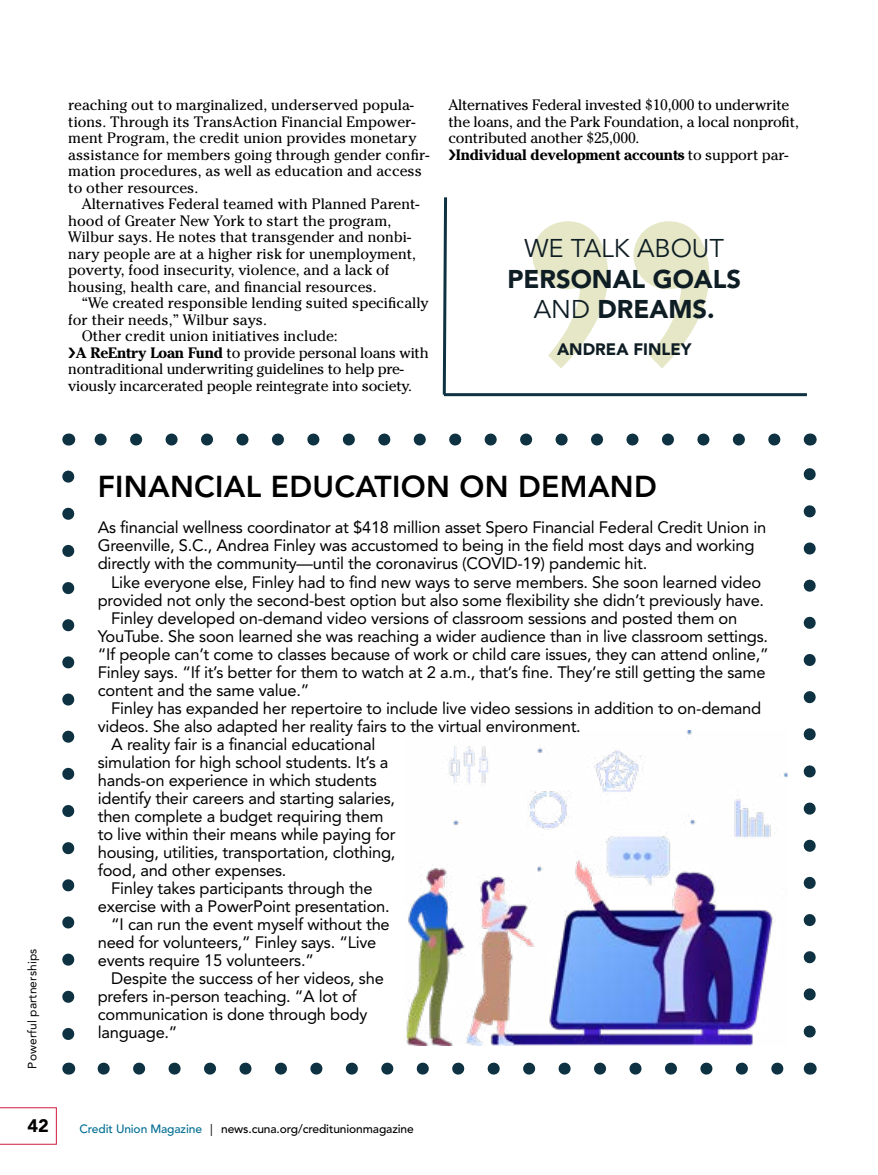
<style>
.page{position:relative;width:878px;height:1175px;background:#fff}
.page>*{position:absolute;margin:0;border:0;box-sizing:border-box;transform-origin:0 0}
.t1{font:800 30px "Avenir LT Std";letter-spacing:.01em;color:#000}
.t2{font:900 25.5px/30.6px "Avenir LT Std";color:#0f1e25;text-align:center}
.t3{font:25.5px "Avenir LT Std";color:#0f1e25}
.t4{font:900 18px "Avenir LT Std";color:#000}
.t5{font:16.5px/18px "Avenir LT Std";letter-spacing:-.015em;color:#000}
.t6{font:900 16.5px "Avenir LT Std";color:#0f1e25}
.t7{font:15px/16.5px "Cheltenham Std";color:#000}
.t8{font:700 15px "Cheltenham Std";letter-spacing:-.015em;color:#000}
.t9{font:500 12px "Avenir LT Std";letter-spacing:-.01em;color:#000}
.t10{font:12px "Avenir LT Std";letter-spacing:.01em;color:#000}
.s1{font-weight:700}
.s2{font-weight:400}
.s3{color:#006d92}
</style>
<div class="page">
<svg style="left:0;top:1107px;width:57px;height:37px"></svg>
<img style="left:405px;top:730px;width:382px;height:315px">
<svg style="left:62px;top:476px;width:12px;height:564px"></svg>
<svg style="left:104px;top:1062px;width:680px;height:12px"></svg>
<svg style="left:803px;top:468px;width:12px;height:563px"></svg>
<svg style="left:94px;top:433px;width:680px;height:12px"></svg>
<svg style="left:68px;top:1062px;width:1px;height:12px"></svg>
<svg style="left:809px;top:1062px;width:1px;height:12px"></svg>
<svg style="left:809px;top:433px;width:1px;height:12px"></svg>
<svg style="left:68px;top:433px;width:1px;height:12px"></svg>
<svg style="left:532px;top:221px;width:177px;height:147px"></svg>
<svg style="left:442px;top:197px;width:6px;height:200px"></svg>
<hr style="left:444px;top:393px;width:362px;height:3px;background:#0e3241">
<p class="t7" style="left:68px;top:97px;width:363px">reaching out to marginalized, underserved popula&shy;tions. Through its TransAction Financial Empower&shy;ment Program, the credit union provides monetary assistance for members going through gender confir&shy;mation procedures, as well as education and access to other resources.</p>
<p class="t7" style="left:68px;top:196px;width:352px;text-indent:14px">Alternatives Federal teamed with Planned Parent&shy;hood of Greater New York to start the program, Wilbur says. He notes that transgender and nonbi&shy;nary people are at a higher risk for unemployment, poverty, food insecurity, violence, and a lack of housing, health care, and financial resources.</p>
<p class="t7" style="left:82px;top:295px;width:348px">“We created responsible lending suited specifically</p>
<p class="t7" style="left:68px;top:311px;width:200px">for their needs,” Wilbur says.</p>
<p class="t7" style="left:82px;top:328px;width:257px">Other credit union initiatives include:</p>
<p class="t7" style="left:76px;top:344px;width:354px"><span class="s1">A ReEntry Loan Fund</span> to provide personal loans with</p>
<p class="t7" style="left:68px;top:361px;width:337px">nontraditional underwriting guidelines to help pre-</p>
<p class="t7" style="left:68px;top:377px;width:345px">viously incarcerated people reintegrate into society.</p>
<p class="t7" style="left:448px;top:97px;width:342px">Alternatives Federal invested $10,000 to underwrite</p>
<p class="t7" style="left:448px;top:113px;width:352px">the loans, and the Park Foundation, a local nonprofit,</p>
<p class="t7" style="left:448px;top:130px;width:193px">contributed another $25,000.</p>
<p class="t8" style="left:456px;top:146px;width:334px">Individual development accounts <span class="s2">to support par-</span></p>
<h2 class="t3" style="left:524px;top:234px;width:201px">WE TALK ABOUT</h2>
<h2 class="t2" style="left:507px;top:263px;width:235px">PERSONAL GOALS<br><span class="s2">AND</span> DREAMS.</h2>
<p class="t6" style="left:557px;top:339px;width:136px">ANDREA FINLEY</p>
<p class="t10" style="left:25px;top:1068px;width:121px;rotate:-90deg">Powerful partnerships</p>
<h1 class="t1" style="left:98px;top:469px;width:560px">FINANCIAL EDUCATION ON DEMAND</h1>
<p class="t5" style="left:98px;top:519px;width:670px">As financial wellness coordinator at $418 million asset Spero Financial Federal Credit Union in<br>Greenville, S.C., Andrea Finley was accustomed to being in the field most days and working directly with the community—until the coronavirus (COVID-19) pandemic hit.</p>
<p class="t5" style="left:111px;top:573px;width:651px">Like everyone else, Finley had to find new ways to serve members. She soon learned video</p>
<p class="t5" style="left:98px;top:591px;width:668px">provided not only the second-best option but also some flexibility she didn’t previously have.</p>
<p class="t5" style="left:111px;top:609px;width:627px">Finley developed on-demand video versions of classroom sessions and posted them on</p>
<p class="t5" style="left:98px;top:627px;width:671px">YouTube. She soon learned she was reaching a wider audience than in live classroom settings.</p>
<p class="t5" style="left:98px;top:645px;width:672px">“If people can’t come to classes because of work or child care issues, they can attend online,”</p>
<p class="t5" style="left:98px;top:663px;width:669px">Finley says. “If it’s better for them to watch at 2 a.m., that’s fine. They’re still getting the same</p>
<p class="t5" style="left:98px;top:681px;width:213px">content and the same value.”</p>
<p class="t5" style="left:111px;top:699px;width:651px">Finley has expanded her repertoire to include live video sessions in addition to on-demand</p>
<p class="t5" style="left:98px;top:717px;width:484px">videos. She also adapted her reality fairs to the virtual environment.</p>
<p class="t5" style="left:111px;top:735px;width:265px">A reality fair is a financial educational</p>
<p class="t5" style="left:98px;top:753px;width:292px">simulation for high school students. It’s a</p>
<p class="t5" style="left:98px;top:771px;width:280px">hands-on experience in which students</p>
<p class="t5" style="left:98px;top:789px;width:299px">identify their careers and starting salaries,</p>
<p class="t5" style="left:98px;top:807px;width:287px">then complete a budget requiring them</p>
<p class="t5" style="left:98px;top:825px;width:299px">to live within their means while paying for</p>
<p class="t5" style="left:98px;top:843px;width:299px">housing, utilities, transportation, clothing,</p>
<p class="t5" style="left:98px;top:861px;width:190px">food, and other expenses.</p>
<p class="t5" style="left:111px;top:879px;width:263px">Finley takes participants through the</p>
<p class="t5" style="left:98px;top:897px;width:293px">exercise with a PowerPoint presentation.</p>
<p class="t5" style="left:111px;top:915px;width:280px">“I can run the event myself without the</p>
<p class="t5" style="left:98px;top:933px;width:280px">need for volunteers,” Finley says. “Live</p>
<p class="t5" style="left:98px;top:951px;width:218px">events require 15 volunteers.”</p>
<p class="t5" style="left:111px;top:969px;width:274px">Despite the success of her videos, she</p>
<p class="t5" style="left:98px;top:987px;width:260px">prefers in-person teaching. “A lot of</p>
<p class="t5" style="left:98px;top:1005px;width:271px">communication is done through body</p>
<p class="t5" style="left:98px;top:1023px;width:81px">language.”</p>
<p class="t4" style="left:28px;top:1115px;width:23px">42</p>
<p class="t9" style="left:79px;top:1122px;width:336px"><span class="s3">Credit Union Magazine</span> <span class="s2">|</span> news.cuna.org/creditunionmagazine</p>
</div>
